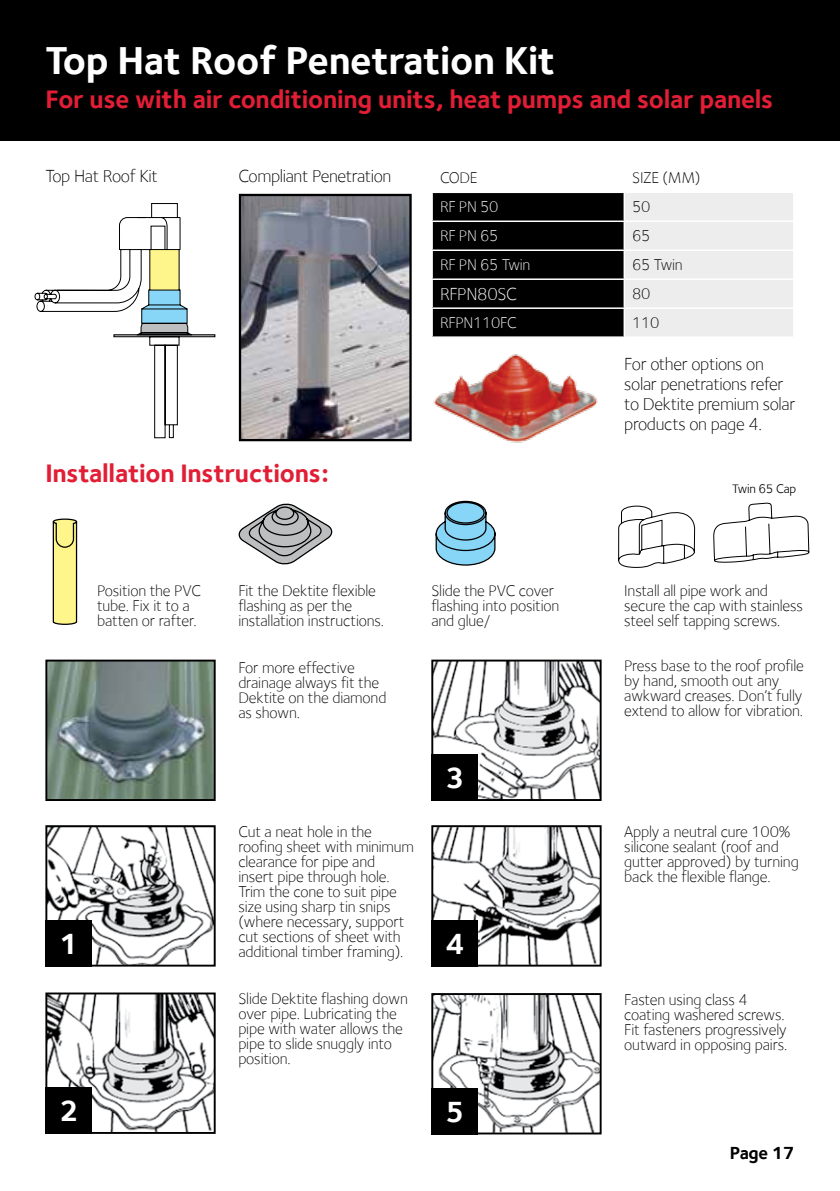
<style>
.page{position:relative;width:840px;height:1191px;background:#fff}
.page>*{position:absolute;margin:0;border:0;box-sizing:border-box;transform-origin:0 0}
.t1{font:700 40px "Foundry Sterling";letter-spacing:-.01em;color:#fff}
.t2{font:700 30px "Foundry Sterling";color:#fff}
.t3{font:700 26px "Foundry Sterling";letter-spacing:-.01em;color:#e11e35}
.t4{font:300 18px/20px "Foundry Sterling";letter-spacing:-.02em;color:#000}
.t5{font:300 18px "Foundry Sterling";letter-spacing:-.02em;color:#fff}
.t6{font:700 18px "Foundry Sterling";letter-spacing:-.02em;color:#000}
.t7{font:300 16px/15px "Foundry Sterling";letter-spacing:-.01em;color:#000}
.t8{font:300 16px "Foundry Sterling";letter-spacing:-.02em;color:#fff}
.t9{font:12.8px "Foundry Sterling";letter-spacing:-.02em;color:#000}
</style>
<div class="page">
<div style="left:0;top:0;width:839px;height:141px;background:#000"></div>
<svg style="left:52px;top:518px;width:26px;height:107px;background:#dad37f"></svg>
<svg style="left:435px;top:500px;width:61px;height:66px"></svg>
<svg style="left:238px;top:503px;width:95px;height:62px"></svg>
<svg style="left:618px;top:502px;width:191px;height:66px"></svg>
<img style="left:48px;top:828px;width:164px;height:135px">
<div style="left:45px;top:825px;width:170px;height:141px;border:2px solid #000"></div>
<div style="left:45px;top:919px;width:47px;height:47px;background:#000"></div>
<img style="left:48px;top:662px;width:164px;height:136px">
<div style="left:45px;top:659px;width:170px;height:142px;border:2px solid #000"></div>
<img style="left:48px;top:995px;width:164px;height:135px">
<div style="left:45px;top:992px;width:170px;height:141px;border:2px solid #000"></div>
<div style="left:45px;top:1087px;width:47px;height:46px;background:#000"></div>
<img style="left:434px;top:662px;width:164px;height:136px">
<div style="left:431px;top:659px;width:170px;height:142px;border:2px solid #000"></div>
<div style="left:431px;top:754px;width:47px;height:47px;background:#000"></div>
<img style="left:434px;top:828px;width:164px;height:135px">
<div style="left:431px;top:825px;width:170px;height:141px;border:2px solid #000"></div>
<div style="left:431px;top:919px;width:47px;height:47px;background:#000"></div>
<img style="left:434px;top:996px;width:164px;height:135px">
<div style="left:431px;top:993px;width:170px;height:141px;border:2px solid #000"></div>
<div style="left:431px;top:1087px;width:47px;height:47px;background:#000"></div>
<svg style="left:432px;top:193px;width:361px;height:143px;background:#757576"></svg>
<hr style="left:792px;top:309px;width:2px;height:27px;background:#fff">
<img style="left:433px;top:354px;width:165px;height:89px">
<svg style="left:34px;top:203px;width:181px;height:235px"></svg>
<img style="left:242px;top:197px;width:166px;height:241px">
<div style="left:239px;top:194px;width:172px;height:247px;border:2px solid #000"></div>
<h1 class="t1" style="left:45px;top:37px;width:511px">Top Hat Roof Penetration Kit</h1>
<h3 class="t3" style="left:45px;top:84px;width:729px">For use with air conditioning units, heat pumps and solar panels</h3>
<p class="t4" style="left:45px;top:166px;width:114px">Top Hat Roof Kit</p>
<p class="t7" style="left:440px;top:170px;width:39px">CODE</p>
<p class="t7" style="left:632px;top:170px;width:70px">SIZE (MM)</p>
<p class="t8" style="left:440px;top:197px;width:60px">RF PN 50</p>
<p class="t7" style="left:632px;top:199px;width:20px">50</p>
<p class="t8" style="left:440px;top:226px;width:60px">RF PN 65</p>
<p class="t7" style="left:632px;top:228px;width:20px">65</p>
<p class="t8" style="left:440px;top:255px;width:92px">RF PN 65 Twin</p>
<p class="t7" style="left:632px;top:257px;width:52px">65 Twin</p>
<p class="t5" style="left:440px;top:284px;width:78px">RFPN80SC</p>
<p class="t7" style="left:632px;top:286px;width:20px">80</p>
<p class="t8" style="left:440px;top:313px;width:78px">RFPN110FC</p>
<p class="t7" style="left:632px;top:315px;width:29px">110</p>
<p class="t4" style="left:238px;top:166px;width:154px">Compliant Penetration</p>
<h3 class="t3" style="left:45px;top:457px;width:285px">Installation Instructions:</h3>
<p class="t4" style="left:624px;top:353px;width:172px">For other options on solar penetrations refer to Dektite premium solar products on page 4.</p>
<p class="t9" style="left:731px;top:481px;width:65px">Twin 65 Cap</p>
<p class="t7" style="left:97px;top:583px;width:105px">Position the PVC tube. Fix it to a batten or rafter.</p>
<p class="t7" style="left:238px;top:583px;width:147px">Fit the Dektite flexible flashing as per the installation instructions.</p>
<p class="t7" style="left:431px;top:583px;width:129px">Slide the PVC cover flashing into position and glue/</p>
<p class="t7" style="left:624px;top:583px;width:180px">Install all pipe work and secure the cap with stainless steel self tapping screws.</p>
<p class="t7" style="left:238px;top:660px;width:149px">For more effective drainage always fit the<br>Dektite on the diamond as shown.</p>
<p class="t7" style="left:238px;top:823px;width:177px">Cut a neat hole in the roofing sheet with minimum clearance for pipe and insert pipe through hole.<br>Trim the cone to suit pipe size using sharp tin snips (where necessary, support cut sections of sheet with</p>
<h2 class="t2" style="left:59px;top:926px;width:21px">1</h2>
<p class="t7" style="left:238px;top:943px;width:166px">additional timber framing).</p>
<h2 class="t2" style="left:59px;top:1093px;width:21px">2</h2>
<p class="t7" style="left:238px;top:991px;width:171px">Slide Dektite flashing down over pipe. Lubricating the pipe with water allows the pipe to slide snuggly into position.</p>
<h2 class="t2" style="left:445px;top:760px;width:21px">3</h2>
<h2 class="t2" style="left:445px;top:926px;width:21px">4</h2>
<h2 class="t2" style="left:445px;top:1093px;width:21px">5</h2>
<p class="t7" style="left:624px;top:658px;width:181px">Press base to the roof profile by hand, smooth out any awkward creases. Don’t fully extend to allow for vibration.</p>
<p class="t7" style="left:624px;top:823px;width:176px">Apply a neutral cure 100% silicone sealant (roof and gutter approved) by turning back the flexible flange.</p>
<p class="t7" style="left:624px;top:991px;width:164px">Fasten using class 4 coating washered screws.<br>Fit fasteners progressively outward in opposing pairs.</p>
<p class="t6" style="left:729px;top:1141px;width:66px">Page 17</p>
</div>
